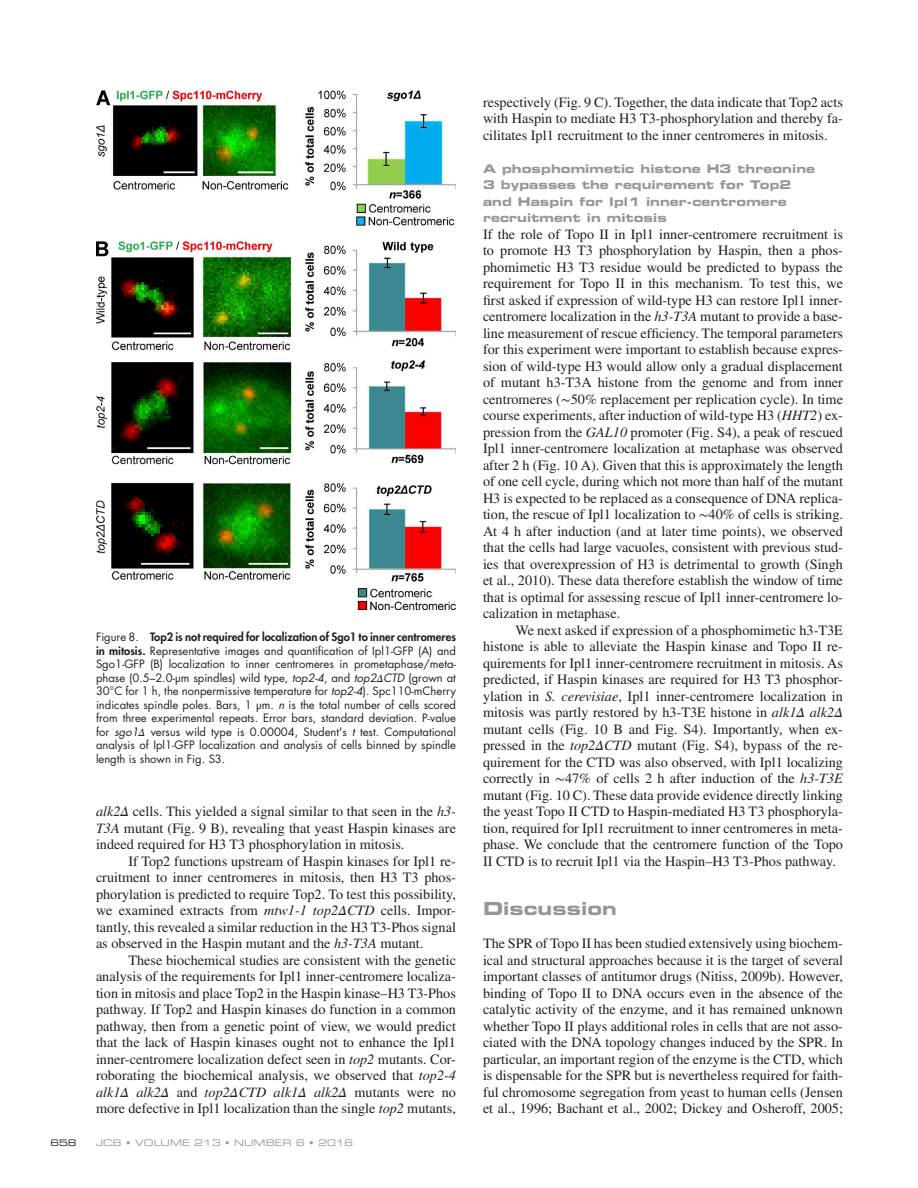
<style>
.page{position:relative;width:918px;height:1188px;background:#fff}
.page>*{position:absolute;margin:0;border:0;box-sizing:border-box;transform-origin:0 0}
.t1{font:18px "Eurostile LT Std Bold Ex 2";letter-spacing:.005em;color:#949698}
.t2{font:14.25px/16.5px "Times LT Std";color:#231f20;text-align:justify}
.t3{font:12px/16.5px "Eurostile LT Std Bold Ex 2";letter-spacing:.005em;color:#949698}
.t4{font:11.25px/13.5px "Futura Std";color:#231f20;text-align:justify}
.t5{font:9px "Eurostile LT Std Ex 2";letter-spacing:.01em;color:#949698}
.t6{font:9px "Eurostile LT Std Ex 2";color:#231f20}
.s1{font-weight:800}
.s2{font-style:italic}
.s3{font-family:"STIX General";font-style:italic}
.s4{font-family:"STIX General"}
</style>
<div class="page">
<img style="left:96px;top:90px;width:360px;height:520px">
<p class="t4" style="left:96px;top:631px;width:362px">Figure 8. <span class="s1">Top2 is not required for localization of Sgo1 to inner centromeres in mitosis.</span> Representative images and quantification of Ipl1-GFP (A) and Sgo1-GFP (B) localization to inner centromeres in prometaphase/meta&shy;phase (0.5–2.0-µm spindles) wild type, <span class="s2">top2-4</span>, and <span class="s2">top2</span><span class="s3">Δ</span><span class="s2">CTD</span> (grown at 30°C for 1 h, the nonpermissive temperature for <span class="s2">top2-4</span>). Spc110-mCherry indicates spindle poles. Bars, 1 µm. <span class="s2">n</span> is the total number of cells scored from three experimental repeats. Error bars, standard deviation. P-value for <span class="s2">sgo1</span><span class="s3">Δ</span> versus wild type is 0.00004, Student's <span class="s2">t</span> test. Computational analysis of Ipl1-GFP localization and analysis of cells binned by spindle length is shown in Fig. S3.</p>
<p class="t2" style="left:96px;top:803px;width:362px"><span class="s2">alk2</span><span class="s3">Δ</span> cells. This yielded a signal similar to that seen in the <span class="s2">h3- T3A</span> mutant (Fig. 9 B), revealing that yeast Haspin kinases are indeed required for H3 T3 phosphorylation in mitosis.</p>
<p class="t2" style="left:96px;top:852px;width:362px;text-indent:32px">If Top2 functions upstream of Haspin kinases for Ipl1 re&shy;cruitment to inner centromeres in mitosis, then H3 T3 phos&shy;phorylation is predicted to require Top2. To test this possibility, we examined extracts from <span class="s2">mtw1-1 top2</span><span class="s3">Δ</span><span class="s2">CTD</span> cells. Impor&shy;tantly, this revealed a similar reduction in the H3 T3-Phos signal as observed in the Haspin mutant and the <span class="s2">h3-T3A</span> mutant.</p>
<p class="t2" style="left:96px;top:951px;width:362px;text-indent:32px">These biochemical studies are consistent with the genetic analysis of the requirements for Ipl1 inner-centromere localiza&shy;tion in mitosis and place Top2 in the Haspin kinase–H3 T3-Phos pathway. If Top2 and Haspin kinases do function in a common pathway, then from a genetic point of view, we would predict that the lack of Haspin kinases ought not to enhance the Ipl1 inner-centromere localization defect seen in <span class="s2">top2</span> mutants. Cor&shy;roborating the biochemical analysis, we observed that <span class="s2">top2-4 alk1</span><span class="s3">Δ</span> <span class="s2">alk2</span><span class="s3">Δ</span> and <span class="s2">top2</span><span class="s3">Δ</span><span class="s2">CTD alk1</span><span class="s3">Δ</span> <span class="s2">alk2</span><span class="s3">Δ</span> mutants were no more defective in Ipl1 localization than the single <span class="s2">top2</span> mutants,</p>
<p class="t6" style="left:50px;top:1136px;width:28px">658</p>
<p class="t5" style="left:96px;top:1136px;width:259px">JCB • VOLUME 213 • NUMBER 6 • 2016</p>
<p class="t2" style="left:483px;top:93px;width:361px">respectively (Fig. 9 C). Together, the data indicate that Top2 acts with Haspin to mediate H3 T3-phosphorylation and thereby fa&shy;cilitates Ipl1 recruitment to the inner centromeres in mitosis.</p>
<p class="t3" style="left:483px;top:160px;width:334px">A phosphomimetic histone H3 threonine 3 bypasses the requirement for Top2 and Haspin for Ipl1 inner-centromere recruitment in mitosis</p>
<p class="t2" style="left:483px;top:225px;width:362px">If the role of Topo II in Ipl1 inner-centromere recruitment is to promote H3 T3 phosphorylation by Haspin, then a phos&shy;phomimetic H3 T3 residue would be predicted to bypass the requirement for Topo II in this mechanism. To test this, we first asked if expression of wild-type H3 can restore Ipl1 inner&shy;centromere localization in the <span class="s2">h3-T3A</span> mutant to provide a base&shy;line measurement of rescue efficiency. The temporal parameters for this experiment were important to establish because expres&shy;sion of wild-type H3 would allow only a gradual displacement of mutant h3-T3A histone from the genome and from inner centromeres (<span class="s4">∼</span>50% replacement per replication cycle). In time course experiments, after induction of wild-type H3 (<span class="s2">HHT2</span>) ex&shy;pression from the <span class="s2">GAL10</span> promoter (Fig. S4), a peak of rescued Ipl1 inner-centromere localization at metaphase was observed after 2 h (Fig. 10 A). Given that this is approximately the length of one cell cycle, during which not more than half of the mutant H3 is expected to be replaced as a consequence of DNA replica&shy;tion, the rescue of Ipl1 localization to <span class="s4">∼</span>40% of cells is striking.<br>At 4 h after induction (and at later time points), we observed that the cells had large vacuoles, consistent with previous stud&shy;ies that overexpression of H3 is detrimental to growth (Singh et al., 2010). These data therefore establish the window of time that is optimal for assessing rescue of Ipl1 inner-centromere lo&shy;calization in metaphase.</p>
<p class="t2" style="left:483px;top:621px;width:362px;text-indent:32px">We next asked if expression of a phosphomimetic h3-T3E histone is able to alleviate the Haspin kinase and Topo II re&shy;quirements for Ipl1 inner-centromere recruitment in mitosis. As predicted, if Haspin kinases are required for H3 T3 phosphor&shy;ylation in <span class="s2">S. cerevisiae</span>, Ipl1 inner-centromere localization in mitosis was partly restored by h3-T3E histone in <span class="s2">alk1</span><span class="s3">Δ</span> <span class="s2">alk2</span><span class="s3">Δ </span>mutant cells (Fig. 10 B and Fig. S4). Importantly, when ex&shy;pressed in the <span class="s2">top2</span><span class="s3">Δ</span><span class="s2">CTD</span> mutant (Fig. S4), bypass of the re&shy;quirement for the CTD was also observed, with Ipl1 localizing correctly in <span class="s4">∼</span>47% of cells 2 h after induction of the <span class="s2">h3-T3E </span>mutant (Fig. 10 C). These data provide evidence directly linking the yeast Topo II CTD to Haspin-mediated H3 T3 phosphoryla&shy;tion, required for Ipl1 recruitment to inner centromeres in meta&shy;phase. We conclude that the centromere function of the Topo II CTD is to recruit Ipl1 via the Haspin–H3 T3-Phos pathway.</p>
<p class="t1" style="left:483px;top:896px;width:135px">Discussion</p>
<p class="t2" style="left:483px;top:935px;width:362px">The SPR of Topo II has been studied extensively using biochem&shy;ical and structural approaches because it is the target of several important classes of antitumor drugs (Nitiss, 2009b). However, binding of Topo II to DNA occurs even in the absence of the catalytic activity of the enzyme, and it has remained unknown whether Topo II plays additional roles in cells that are not asso&shy;ciated with the DNA topology changes induced by the SPR. In particular, an important region of the enzyme is the CTD, which is dispensable for the SPR but is nevertheless required for faith&shy;ful chromosome segregation from yeast to human cells (Jensen et al., 1996; Bachant et al., 2002; Dickey and Osheroff, 2005;</p>
</div>
